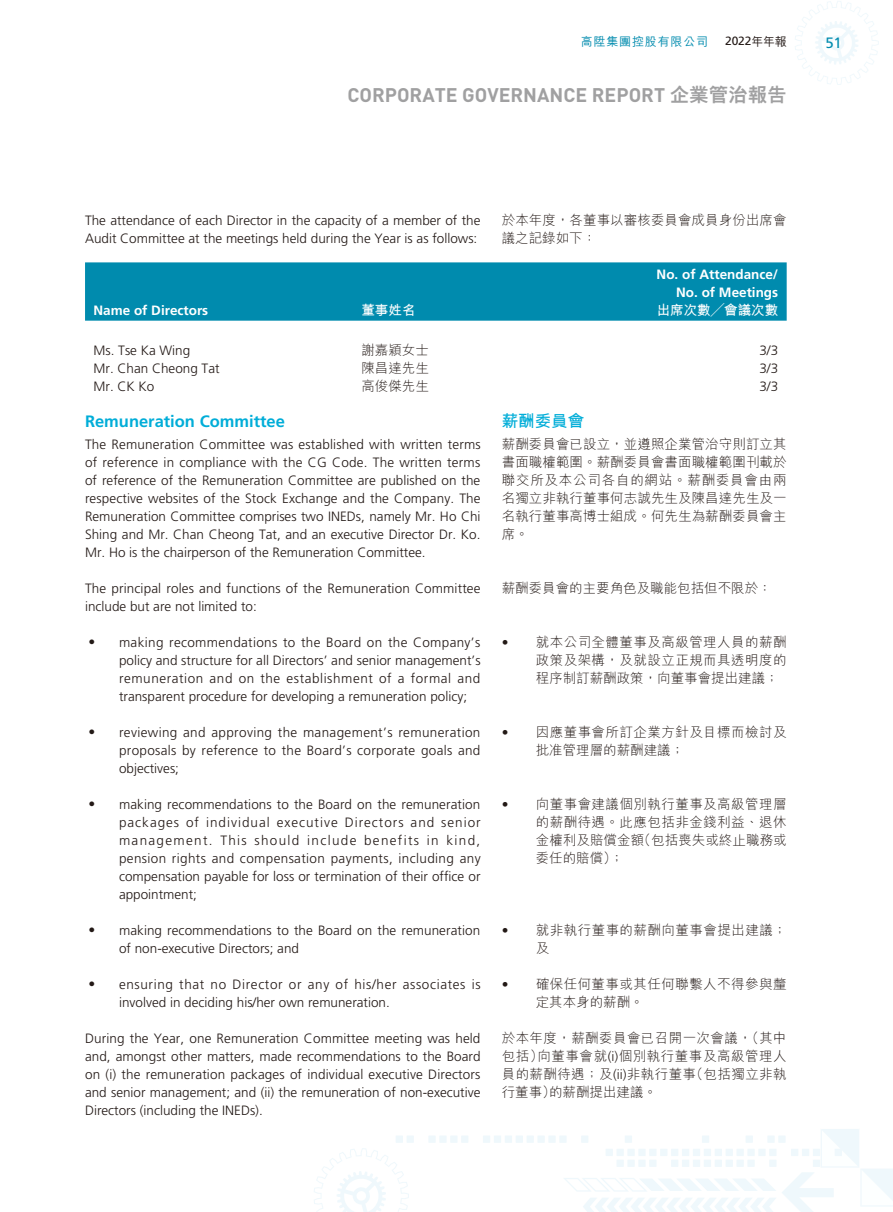
<style>
.page{position:relative;width:893px;height:1212px;background:#fff}
.page>*{position:absolute;margin:0;border:0;box-sizing:border-box;transform-origin:0 0}
.t1{font:700 19.5px "DIN";color:#a0a0a1}
.t2{font:700 16.5px "Frutiger LT Std";color:#00add8}
.t3{font:700 16.5px "M Hei HK";color:#00add8}
.t4{font:15px "Frutiger LT Std";color:#008bae}
.t5{font:300 13.5px/18px "Frutiger LT Std";color:#231916;text-align:justify}
.t6{font:300 13.5px/18px "M Hei HK";letter-spacing:.005em;color:#231916;text-align:justify}
.t7{font:300 13.5px/18px "Frutiger LT Std";letter-spacing:.045em;color:#231916}
.t8{font:300 13.5px/18px "M Hei HK";letter-spacing:.035em;color:#231916}
.t9{font:700 13.5px/18px "Frutiger LT Std";color:#fff;text-align:right}
.t10{font:700 13.5px "M Hei HK";color:#fff}
.t11{font:500 12px "M Hei HK";letter-spacing:.07em;color:#008bae}
.t12{font:12px "Frutiger LT Std";color:#231916}
.s1{font-family:"M Hei HK";font-weight:500}
.s2{font-family:"M Hei HK";font-weight:800}
.s3{font-family:"Frutiger LT Std"}
</style>
<div class="page">
<svg style="left:314px;top:1148px;width:95px;height:64px"></svg>
<svg style="left:564px;top:1129px;width:329px;height:83px"></svg>
<div style="left:835px;top:1149px;width:7px;height:7px;background:#eff8fc"></div>
<div style="left:813px;top:1159px;width:7px;height:8px;background:#eff8fc"></div>
<div style="left:813px;top:1149px;width:7px;height:7px;background:#eff8fc"></div>
<div style="left:802px;top:1149px;width:7px;height:7px;background:#eff8fc"></div>
<div style="left:791px;top:1149px;width:7px;height:7px;background:#eff8fc"></div>
<div style="left:769px;top:1159px;width:7px;height:8px;background:#eff8fc"></div>
<div style="left:769px;top:1149px;width:7px;height:7px;background:#eff8fc"></div>
<div style="left:758px;top:1149px;width:8px;height:7px;background:#eff8fc"></div>
<div style="left:747px;top:1159px;width:8px;height:8px;background:#eff8fc"></div>
<div style="left:747px;top:1149px;width:8px;height:7px;background:#eff8fc"></div>
<div style="left:736px;top:1159px;width:8px;height:8px;background:#eff8fc"></div>
<div style="left:736px;top:1149px;width:8px;height:7px;background:#eff8fc"></div>
<div style="left:726px;top:1159px;width:7px;height:8px;background:#eff8fc"></div>
<div style="left:726px;top:1149px;width:7px;height:7px;background:#eff8fc"></div>
<div style="left:715px;top:1159px;width:7px;height:8px;background:#eff8fc"></div>
<div style="left:715px;top:1149px;width:7px;height:7px;background:#eff8fc"></div>
<div style="left:704px;top:1159px;width:7px;height:8px;background:#eff8fc"></div>
<div style="left:704px;top:1149px;width:7px;height:7px;background:#eff8fc"></div>
<div style="left:693px;top:1159px;width:7px;height:8px;background:#eff8fc"></div>
<div style="left:693px;top:1149px;width:7px;height:7px;background:#eff8fc"></div>
<div style="left:682px;top:1159px;width:7px;height:8px;background:#eff8fc"></div>
<div style="left:682px;top:1149px;width:7px;height:7px;background:#eff8fc"></div>
<div style="left:671px;top:1159px;width:7px;height:8px;background:#eff8fc"></div>
<div style="left:671px;top:1149px;width:7px;height:7px;background:#eff8fc"></div>
<div style="left:660px;top:1149px;width:7px;height:7px;background:#eff8fc"></div>
<div style="left:649px;top:1159px;width:7px;height:8px;background:#eff8fc"></div>
<div style="left:649px;top:1149px;width:7px;height:7px;background:#eff8fc"></div>
<div style="left:638px;top:1159px;width:8px;height:8px;background:#eff8fc"></div>
<div style="left:638px;top:1149px;width:8px;height:7px;background:#eff8fc"></div>
<div style="left:627px;top:1159px;width:8px;height:8px;background:#eff8fc"></div>
<div style="left:627px;top:1149px;width:8px;height:7px;background:#eff8fc"></div>
<div style="left:616px;top:1159px;width:8px;height:8px;background:#eff8fc"></div>
<div style="left:616px;top:1149px;width:8px;height:7px;background:#eff8fc"></div>
<div style="left:606px;top:1149px;width:7px;height:7px;background:#eff8fc"></div>
<div style="left:702px;top:1135px;width:7px;height:8px;background:#eff8fc"></div>
<div style="left:746px;top:1135px;width:7px;height:8px;background:#eff8fc"></div>
<div style="left:767px;top:1135px;width:8px;height:8px;background:#eff8fc"></div>
<div style="left:778px;top:1135px;width:8px;height:8px;background:#eff8fc"></div>
<div style="left:625px;top:1135px;width:7px;height:8px;background:#eff8fc"></div>
<div style="left:581px;top:1135px;width:7px;height:8px;background:#eff8fc"></div>
<div style="left:559px;top:1135px;width:8px;height:8px;background:#eff8fc"></div>
<div style="left:548px;top:1135px;width:8px;height:8px;background:#eff8fc"></div>
<div style="left:537px;top:1135px;width:8px;height:8px;background:#eff8fc"></div>
<div style="left:527px;top:1135px;width:7px;height:8px;background:#eff8fc"></div>
<div style="left:516px;top:1135px;width:7px;height:8px;background:#eff8fc"></div>
<div style="left:505px;top:1135px;width:7px;height:8px;background:#eff8fc"></div>
<div style="left:494px;top:1135px;width:7px;height:8px;background:#eff8fc"></div>
<div style="left:483px;top:1135px;width:7px;height:8px;background:#eff8fc"></div>
<div style="left:461px;top:1135px;width:7px;height:8px;background:#eff8fc"></div>
<div style="left:450px;top:1135px;width:7px;height:8px;background:#eff8fc"></div>
<div style="left:439px;top:1135px;width:8px;height:8px;background:#eff8fc"></div>
<div style="left:428px;top:1135px;width:8px;height:8px;background:#eff8fc"></div>
<div style="left:407px;top:1135px;width:7px;height:8px;background:#eff8fc"></div>
<div style="left:396px;top:1135px;width:7px;height:8px;background:#eff8fc"></div>
<svg style="left:795px;top:1px;width:84px;height:84px"></svg>
<div style="left:85px;top:262px;width:702px;height:59px;background:#008bae"></div>
<p class="t11" style="left:581px;top:33px;width:129px">高陞集團控股有限公司</p>
<p class="t12" style="left:725px;top:34px;width:63px">2022<span class="s1">年年報</span></p>
<p class="t4" style="left:825px;top:34px;width:18px">51</p>
<h1 class="t1" style="left:347px;top:83px;width:441px">CORPORATE GOVERNANCE REPORT <span class="s2">企業管治報告</span></h1>
<p class="t5" style="left:85px;top:211px;width:397px">The attendance of each Director in the capacity of a member of the<br>Audit Committee at the meetings held during the Year is as follows:</p>
<p class="t9" style="left:94px;top:301px;width:116px">Name of Directors</p>
<p class="t10" style="left:361px;top:300px;width:56px">董事姓名</p>
<p class="t6" style="left:502px;top:211px;width:286px">於本年度，各董事以審核委員會成員身份出席會議之記錄如下：</p>
<p class="t9" style="left:657px;top:265px;width:123px">No. of Attendance/<br>No. of Meetings</p>
<p class="t10" style="left:657px;top:300px;width:123px">出席次數╱會議次數</p>
<p class="t5" style="left:94px;top:341px;width:98px">Ms. Tse Ka Wing</p>
<p class="t6" style="left:361px;top:341px;width:69px">謝嘉穎女士</p>
<p class="t5" style="left:759px;top:341px;width:20px">3/3</p>
<p class="t5" style="left:94px;top:359px;width:128px">Mr. Chan Cheong Tat</p>
<p class="t6" style="left:361px;top:359px;width:69px">陳昌達先生</p>
<p class="t5" style="left:759px;top:359px;width:20px">3/3</p>
<p class="t5" style="left:94px;top:377px;width:62px">Mr. CK Ko</p>
<p class="t6" style="left:361px;top:377px;width:69px">高俊傑先生</p>
<p class="t5" style="left:759px;top:377px;width:20px">3/3</p>
<p class="t2" style="left:85px;top:411px;width:201px">Remuneration Committee</p>
<p class="t5" style="left:85px;top:436px;width:397px">The Remuneration Committee was established with written terms of reference in compliance with the CG Code. The written terms of reference of the Remuneration Committee are published on the respective websites of the Stock Exchange and the Company. The Remuneration Committee comprises two INEDs, namely Mr. Ho Chi Shing and Mr. Chan Cheong Tat, and an executive Director Dr. Ko.<br>Mr. Ho is the chairperson of the Remuneration Committee.</p>
<p class="t5" style="left:85px;top:580px;width:397px">The principal roles and functions of the Remuneration Committee include but are not limited to:</p>
<p class="t6" style="left:85px;top:633px;width:15px">‧</p>
<p class="t5" style="left:119px;top:634px;width:363px">making recommendations to the Board on the Company’s policy and structure for all Directors’ and senior management’s remuneration and on the establishment of a formal and transparent procedure for developing a remuneration policy;</p>
<p class="t6" style="left:85px;top:723px;width:15px">‧</p>
<p class="t5" style="left:119px;top:724px;width:363px">reviewing and approving the management’s remuneration proposals by reference to the Board’s corporate goals and objectives;</p>
<p class="t6" style="left:85px;top:795px;width:15px">‧</p>
<p class="t5" style="left:119px;top:796px;width:363px">making recommendations to the Board on the remuneration packages of individual executive Directors and senior management. This should include benefits in kind, pension rights and compensation payments, including any compensation payable for loss or termination of their office or appointment;</p>
<p class="t6" style="left:85px;top:921px;width:15px">‧</p>
<p class="t5" style="left:119px;top:922px;width:363px">making recommendations to the Board on the remuneration of non-executive Directors; and</p>
<p class="t6" style="left:85px;top:975px;width:15px">‧</p>
<p class="t7" style="left:119px;top:976px;width:363px">ensuring that no Director or any of his/her associates is involved in deciding his/her own remuneration.</p>
<p class="t5" style="left:85px;top:1030px;width:397px">During the Year, one Remuneration Committee meeting was held and, amongst other matters, made recommendations to the Board on (i) the remuneration packages of individual executive Directors and senior management; and (ii) the remuneration of non-executive Directors (including the INEDs).</p>
<p class="t3" style="left:502px;top:409px;width:84px">薪酬委員會</p>
<p class="t6" style="left:502px;top:435px;width:286px">薪酬委員會已設立，並遵照企業管治守則訂立其書面職權範圍。薪酬委員會書面職權範圍刊載於聯交所及本公司各自的網站。薪酬委員會由兩名獨立非執行董事何志誠先生及陳昌達先生及一名執行董事高博士組成。何先生為薪酬委員會主席。</p>
<p class="t6" style="left:502px;top:579px;width:271px">薪酬委員會的主要角色及職能包括但不限於：</p>
<p class="t6" style="left:536px;top:633px;width:252px;text-indent:-34px"><span class="s3">•</span> 就本公司全體董事及高級管理人員的薪酬政策及架構，及就設立正規而具透明度的程序制訂薪酬政策，向董事會提出建議；</p>
<p class="t8" style="left:536px;top:723px;width:252px;text-indent:-34px"><span class="s3">•</span> 因應董事會所訂企業方針及目標而檢討及批准管理層的薪酬建議；</p>
<p class="t6" style="left:536px;top:795px;width:252px;text-indent:-34px"><span class="s3">•</span> 向董事會建議個別執行董事及高級管理層的薪酬待遇。此應包括非金錢利益、退休金權利及賠償金額（包括喪失或終止職務或委任的賠償）；</p>
<p class="t8" style="left:536px;top:921px;width:252px;text-indent:-34px"><span class="s3">•</span> 就非執行董事的薪酬向董事會提出建議；及</p>
<p class="t8" style="left:536px;top:975px;width:252px;text-indent:-34px"><span class="s3">•</span> 確保任何董事或其任何聯繫人不得參與釐定其本身的薪酬。</p>
<p class="t6" style="left:502px;top:1029px;width:286px">於本年度，薪酬委員會已召開一次會議，（其中包括）向董事會就<span class="s3">(i)</span>個別執行董事及高級管理人員的薪酬待遇；及<span class="s3">(ii)</span>非執行董事（包括獨立非執行董事）的薪酬提出建議。</p>
</div>
